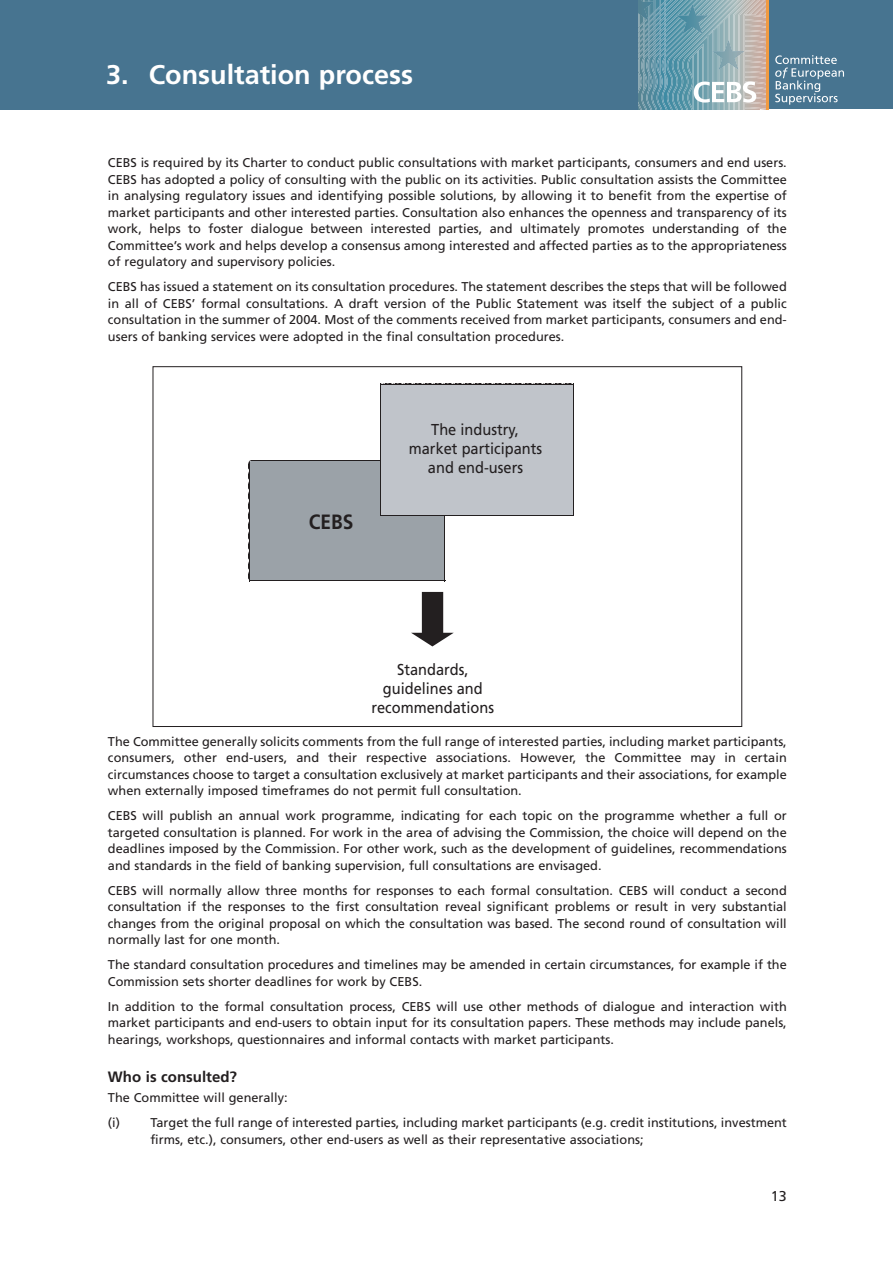
<style>
.page{position:relative;width:893px;height:1263px;background:#fff}
.page>*{position:absolute;margin:0;border:0;box-sizing:border-box;transform-origin:0 0}
.t1{font:700 27px "Frutiger";color:#fff}
.t2{font:700 20.7px "Frutiger";color:#231f20;scale:.93 1}
.t3{font:15.75px/18.9px "Frutiger";color:#231f20;text-align:center;scale:.93 1}
.t4{font:700 15px "Frutiger";color:#231f20}
.t5{font:14.25px "Frutiger";color:#231f20}
.t6{font:12.75px/16.5px "Frutiger";color:#231f20;text-align:justify}
</style>
<div class="page">
<svg style="left:638px;top:0;width:254px;height:109px"></svg>
<div style="left:0;top:0;width:638px;height:109px;background:#477490"></div>
<div style="left:249px;top:461px;width:196px;height:120px;background:#9ba2a8"></div>
<hr style="left:249px;top:460px;width:196px;height:1px;background:#231f20">
<hr style="left:444px;top:460px;width:1px;height:121px;background:#231f20">
<hr style="left:249px;top:581px;width:196px;height:1px;background:#231f20">
<hr style="left:249px;top:460px;width:1px;height:121px;background:#231f20">
<div style="left:380px;top:384px;width:193px;height:131px;background:#c0c4ca"></div>
<hr style="left:380px;top:384px;width:193px;height:1px;background:#231f20">
<hr style="left:573px;top:384px;width:1px;height:132px;background:#231f20">
<hr style="left:380px;top:515px;width:193px;height:1px;background:#231f20">
<hr style="left:380px;top:384px;width:1px;height:132px;background:#231f20">
<svg style="left:411px;top:592px;width:42px;height:54px"></svg>
<h1 class="t1" style="left:106px;top:64px;width:308px">3. Consultation process</h1>
<p class="t6" style="left:108px;top:156px;width:680px">CEBS is required by its Charter to conduct public consultations with market participants, consumers and end users.<br>CEBS has adopted a policy of consulting with the public on its activities. Public consultation assists the Committee in analysing regulatory issues and identifying possible solutions, by allowing it to benefit from the expertise of market participants and other interested parties. Consultation also enhances the openness and transparency of its work, helps to foster dialogue between interested parties, and ultimately promotes understanding of the Committee’s work and helps develop a consensus among interested and affected parties as to the appropriateness of regulatory and supervisory policies.</p>
<p class="t6" style="left:108px;top:280px;width:680px">CEBS has issued a statement on its consultation procedures. The statement describes the steps that will be followed in all of CEBS’ formal consultations. A draft version of the Public Statement was itself the subject of a public consultation in the summer of 2004. Most of the comments received from market participants, consumers and end&shy;users of banking services were adopted in the final consultation procedures.</p>
<h2 class="t2" style="left:309px;top:513px;width:49px">CEBS</h2>
<p class="t3" style="left:409px;top:421px;width:145px">The industry, market participants and end-users</p>
<p class="t3" style="left:371px;top:662px;width:133px">Standards, guidelines and recommendations</p>
<p class="t6" style="left:108px;top:734px;width:680px">The Committee generally solicits comments from the full range of interested parties, including market participants, consumers, other end-users, and their respective associations. However, the Committee may in certain circumstances choose to target a consultation exclusively at market participants and their associations, for example when externally imposed timeframes do not permit full consultation.</p>
<p class="t6" style="left:108px;top:809px;width:680px">CEBS will publish an annual work programme, indicating for each topic on the programme whether a full or targeted consultation is planned. For work in the area of advising the Commission, the choice will depend on the deadlines imposed by the Commission. For other work, such as the development of guidelines, recommendations and standards in the field of banking supervision, full consultations are envisaged.</p>
<p class="t6" style="left:108px;top:883px;width:680px">CEBS will normally allow three months for responses to each formal consultation. CEBS will conduct a second consultation if the responses to the first consultation reveal significant problems or result in very substantial changes from the original proposal on which the consultation was based. The second round of consultation will normally last for one month.</p>
<p class="t6" style="left:108px;top:958px;width:680px">The standard consultation procedures and timelines may be amended in certain circumstances, for example if the<br>Commission sets shorter deadlines for work by CEBS.</p>
<p class="t6" style="left:108px;top:999px;width:680px">In addition to the formal consultation process, CEBS will use other methods of dialogue and interaction with market participants and end-users to obtain input for its consultation papers. These methods may include panels, hearings, workshops, questionnaires and informal contacts with market participants.</p>
<p class="t4" style="left:108px;top:1070px;width:131px">Who is consulted?</p>
<p class="t6" style="left:108px;top:1086px;width:680px;line-height:25px">The Committee will generally:<br>(i) Target the full range of interested parties, including market participants (e.g. credit institutions, investment</p>
<p class="t6" style="left:150px;top:1132px;width:495px">firms, etc.), consumers, other end-users as well as their representative associations;</p>
<p class="t5" style="left:771px;top:1191px;width:17px">13</p>
</div>
